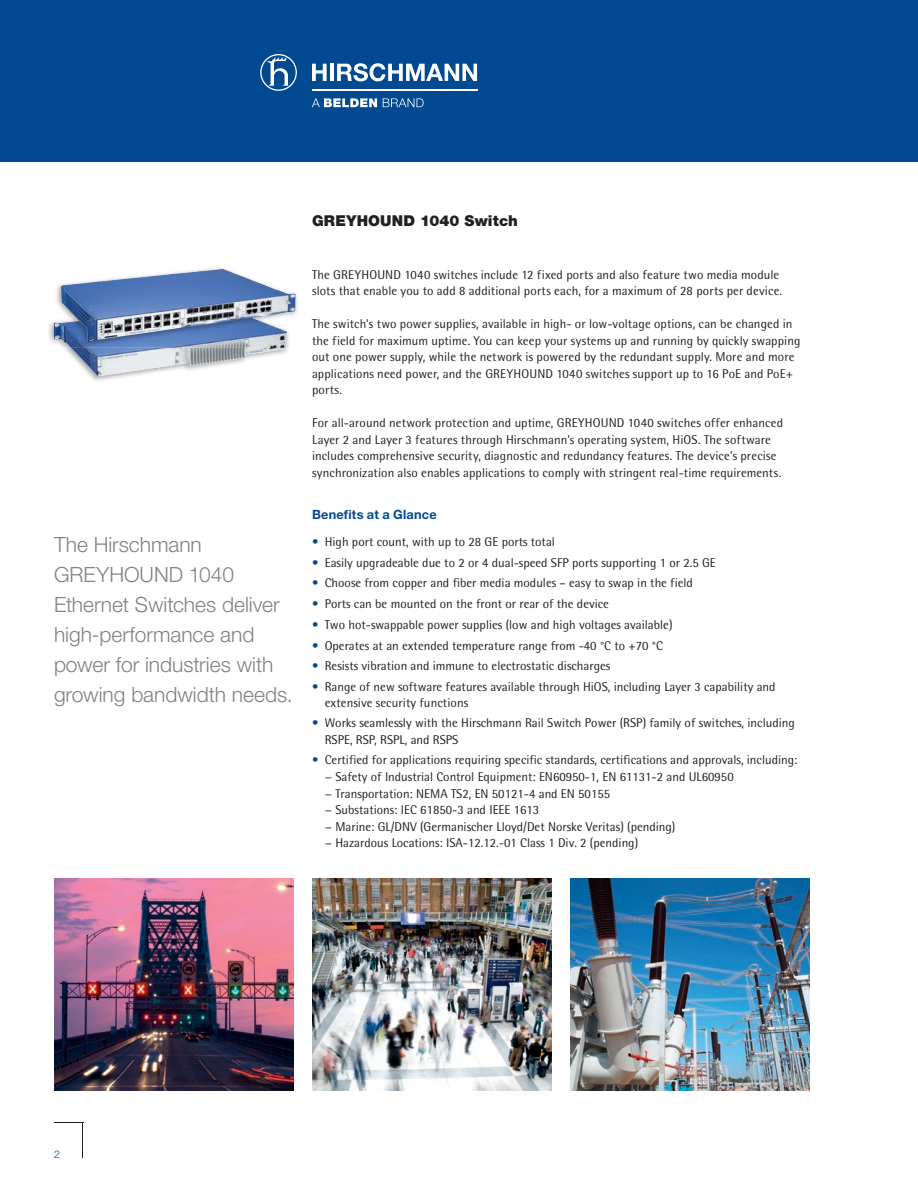
<style>
.page{position:relative;width:918px;height:1188px;background:#fff}
.page>*{position:absolute;margin:0;border:0;box-sizing:border-box;transform-origin:0 0}
.t1{font:300 21px/30px "Helvetica Neue";color:#808285}
.t2{font:900 15px "Helvetica Neue";letter-spacing:.01em;color:#231f20}
.t3{font:12.75px/16.5px "Rotis Semi Sans";color:#231f20}
.t4{font:700 12.75px "Helvetica Neue";letter-spacing:.015em;color:#014990}
.t5{font:300 10.5px "Helvetica Neue";color:#014990}
.s1{color:#014990}
</style>
<div class="page">
<div style="left:0;top:0;width:918px;height:162px;background:#014990"></div>
<hr style="left:83px;top:1122px;width:1px;height:36px;background:#231f20">
<svg style="left:54px;top:1122px;width:29px;height:1px"></svg>
<svg style="left:312px;top:98px;width:65px;height:9px"></svg>
<svg style="left:383px;top:98px;width:41px;height:9px"></svg>
<svg style="left:260px;top:54px;width:37px;height:37px"></svg>
<hr style="left:312px;top:89px;width:165px;height:2px;background:#fff">
<hr style="left:330px;top:64px;width:4px;height:17px;background:#fff">
<svg style="left:312px;top:64px;width:15px;height:17px"></svg>
<svg style="left:337px;top:63px;width:140px;height:18px"></svg>
<img style="left:570px;top:878px;width:240px;height:213px">
<img style="left:54px;top:878px;width:240px;height:213px">
<img style="left:312px;top:878px;width:240px;height:213px">
<img style="left:49px;top:321px;width:239px;height:60px">
<img style="left:54px;top:323px;width:188px;height:53px">
<img style="left:56px;top:268px;width:242px;height:46px">
<img style="left:55px;top:306px;width:232px;height:42px">
<img style="left:61px;top:269px;width:234px;height:73px">
<h1 class="t1" style="left:54px;top:529px;width:240px">The Hirschmann<br>GREYHOUND 1040<br>Ethernet Switches deliver high-performance and power for industries with growing bandwidth needs.</h1>
<p class="t2" style="left:312px;top:212px;width:207px">GREYHOUND 1040 Switch</p>
<p class="t3" style="left:312px;top:266px;width:472px">The GREYHOUND 1040 switches include 12 fixed ports and also feature two media module slots that enable you to add 8 additional ports each, for a maximum of 28 ports per device.</p>
<p class="t3" style="left:312px;top:316px;width:490px">The switch’s two power supplies, available in high- or low-voltage options, can be changed in the field for maximum uptime. You can keep your systems up and running by quickly swapping out one power supply, while the network is powered by the redundant supply. More and more applications need power, and the GREYHOUND 1040 switches support up to 16 PoE and PoE+ ports.</p>
<p class="t3" style="left:312px;top:415px;width:473px">For all-around network protection and uptime, GREYHOUND 1040 switches offer enhanced Layer 2 and Layer 3 features through Hirschmann’s operating system, HiOS. The software includes comprehensive security, diagnostic and redundancy features. The device’s precise synchronization also enables applications to comply with stringent real-time requirements.</p>
<p class="t4" style="left:312px;top:506px;width:126px">Benefits at a Glance</p>
<p class="t3" style="left:312px;top:533px;width:244px"><span class="s1">•</span> High port count, with up to 28 GE ports total</p>
<p class="t3" style="left:312px;top:554px;width:405px"><span class="s1">•</span> Easily upgradeable due to 2 or 4 dual-speed SFP ports supporting 1 or 2.5 GE</p>
<p class="t3" style="left:312px;top:575px;width:382px"><span class="s1">•</span> Choose from copper and fiber media modules – easy to swap in the field</p>
<p class="t3" style="left:312px;top:595px;width:298px"><span class="s1">•</span> Ports can be mounted on the front or rear of the device</p>
<p class="t3" style="left:312px;top:616px;width:362px"><span class="s1">•</span> Two hot-swappable power supplies (low and high voltages available)</p>
<p class="t3" style="left:312px;top:637px;width:353px"><span class="s1">•</span> Operates at an extended temperature range from -40 °C to +70 °C</p>
<p class="t3" style="left:312px;top:658px;width:300px"><span class="s1">•</span> Resists vibration and immune to electrostatic discharges</p>
<p class="t3" style="left:325px;top:678px;width:452px;text-indent:-13px"><span class="s1">•</span> Range of new software features available through HiOS, including Layer 3 capability and extensive security functions</p>
<p class="t3" style="left:325px;top:715px;width:472px;text-indent:-13px"><span class="s1">•</span> Works seamlessly with the Hirschmann Rail Switch Power (RSP) family of switches, including<br>RSPE, RSP, RSPL, and RSPS</p>
<p class="t3" style="left:325px;top:751px;width:474px;text-indent:-13px"><span class="s1">•</span> Certified for applications requiring specific standards, certifications and approvals, including: − Safety of Industrial Control Equipment: EN60950-1, EN 61131-2 and UL60950<br>− Transportation: NEMA TS2, EN 50121-4 and EN 50155<br>− Substations: IEC 61850-3 and IEEE 1613<br>− Marine: GL/DNV (Germanischer Lloyd/Det Norske Veritas) (pending)<br>− Hazardous Locations: ISA-12.12.-01 Class 1 Div. 2 (pending)</p>
<p class="t5" style="left:54px;top:1147px;width:7px">2</p>
</div>
